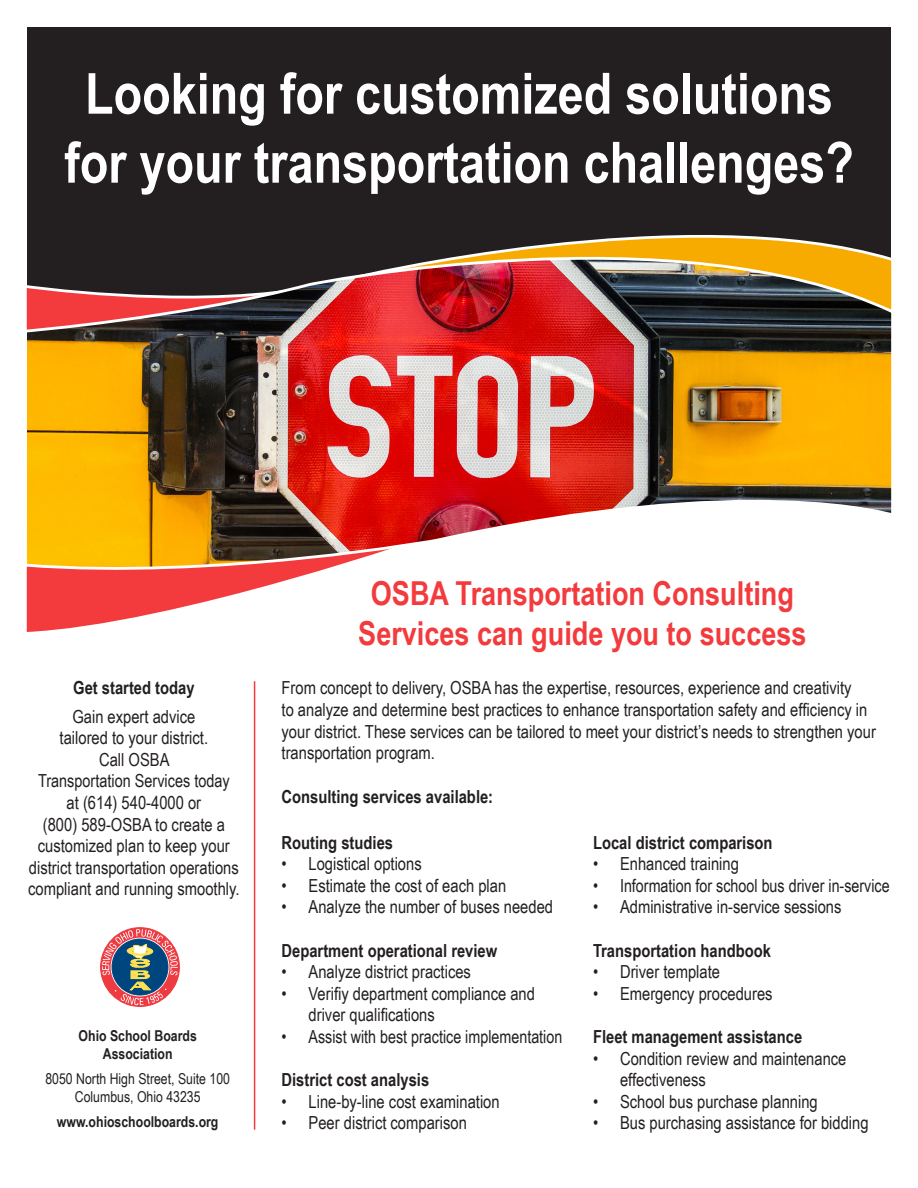
<style>
.page{position:relative;width:918px;height:1188px;background:#fff}
.page>*{position:absolute;margin:0;border:0;box-sizing:border-box;transform-origin:0 0}
.t1{font:700 57px/69px "Arial Narrow";color:#fff;text-align:center}
.t2{font:700 33px/39.6px "Arial Narrow";color:#f33b3d;text-align:center}
.t3{font:18px/21.6px "Arial Narrow";color:#231f20}
.t4{font:700 18px "Arial Narrow";color:#231f20}
.t5{font:700 15px "Arial Narrow";color:#231f20}
.t6{font:15px "Arial Narrow";color:#231f20}
</style>
<div class="page">
<div style="left:27px;top:27px;width:864px;height:409px;background:#231f20"></div>
<svg style="left:26px;top:580px;width:261px;height:52px"></svg>
<img style="left:26px;top:235px;width:866px;height:345px">
<svg style="left:102px;top:929px;width:76px;height:76px"></svg>
<hr style="left:254px;top:681px;width:1px;height:449px;background:#f33b3d">
<p class="t1" style="left:64px;top:56px;width:791px">Looking for customized solutions for your transportation challenges?</p>
<p class="t4" style="left:73px;top:674px;width:123px">Get started today</p>
<p class="t3" style="left:28px;top:705px;width:213px;text-align:center">Gain expert advice<br>tailored to your district.<br>Call OSBA<br>Transportation Services today<br>at (614) 540-4000 or<br>(800) 589-OSBA to create a customized plan to keep your district transportation operations compliant and running smoothly.</p>
<p class="t5" style="left:79px;top:1025px;width:120px">Ohio School Boards</p>
<p class="t5" style="left:103px;top:1043px;width:71px">Association</p>
<p class="t6" style="left:45px;top:1068px;width:186px">8050 North High Street, Suite 100</p>
<p class="t6" style="left:75px;top:1086px;width:127px">Columbus, Ohio 43235</p>
<p class="t5" style="left:57px;top:1110px;width:163px">www.ohioschoolboards.org</p>
<p class="t2" style="left:358px;top:572px;width:450px">OSBA Transportation Consulting<br>Services can guide you to success</p>
<p class="t3" style="left:282px;top:677px;width:596px">From concept to delivery, OSBA has the expertise, resources, experience and creativity<br>to analyze and determine best practices to enhance transportation safety and efficiency in your district. These services can be tailored to meet your district’s needs to strengthen your transportation program.</p>
<p class="t4" style="left:282px;top:783px;width:213px">Consulting services available:</p>
<p class="t4" style="left:282px;top:829px;width:113px">Routing studies</p>
<p class="t3" style="left:282px;top:852px;width:142px">• Logistical options</p>
<p class="t3" style="left:282px;top:874px;width:226px">• Estimate the cost of each plan</p>
<p class="t3" style="left:282px;top:896px;width:273px">• Analyze the number of buses needed</p>
<p class="t4" style="left:282px;top:937px;width:217px">Department operational review</p>
<p class="t3" style="left:282px;top:960px;width:191px">• Analyze district practices</p>
<p class="t3" style="left:309px;top:982px;width:228px;text-indent:-27px">• Verifiy department compliance and driver qualifications</p>
<p class="t3" style="left:282px;top:1025px;width:282px">• Assist with best practice implementation</p>
<p class="t4" style="left:282px;top:1066px;width:149px">District cost analysis</p>
<p class="t3" style="left:282px;top:1090px;width:220px">• Line-by-line cost examination</p>
<p class="t3" style="left:282px;top:1112px;width:187px">• Peer district comparison</p>
<p class="t4" style="left:593px;top:829px;width:181px">Local district comparison</p>
<p class="t3" style="left:593px;top:852px;width:147px">• Enhanced training</p>
<p class="t3" style="left:593px;top:874px;width:298px">• Information for school bus driver in-service</p>
<p class="t3" style="left:593px;top:896px;width:250px">• Administrative in-service sessions</p>
<p class="t4" style="left:593px;top:937px;width:179px">Transportation handbook</p>
<p class="t3" style="left:593px;top:960px;width:129px">• Driver template</p>
<p class="t3" style="left:593px;top:982px;width:181px">• Emergency procedures</p>
<p class="t4" style="left:593px;top:1023px;width:211px">Fleet management assistance</p>
<p class="t3" style="left:620px;top:1047px;width:228px;text-indent:-27px">• Condition review and maintenance effectiveness</p>
<p class="t3" style="left:593px;top:1090px;width:226px">• School bus purchase planning</p>
<p class="t3" style="left:593px;top:1112px;width:277px">• Bus purchasing assistance for bidding</p>
</div>
